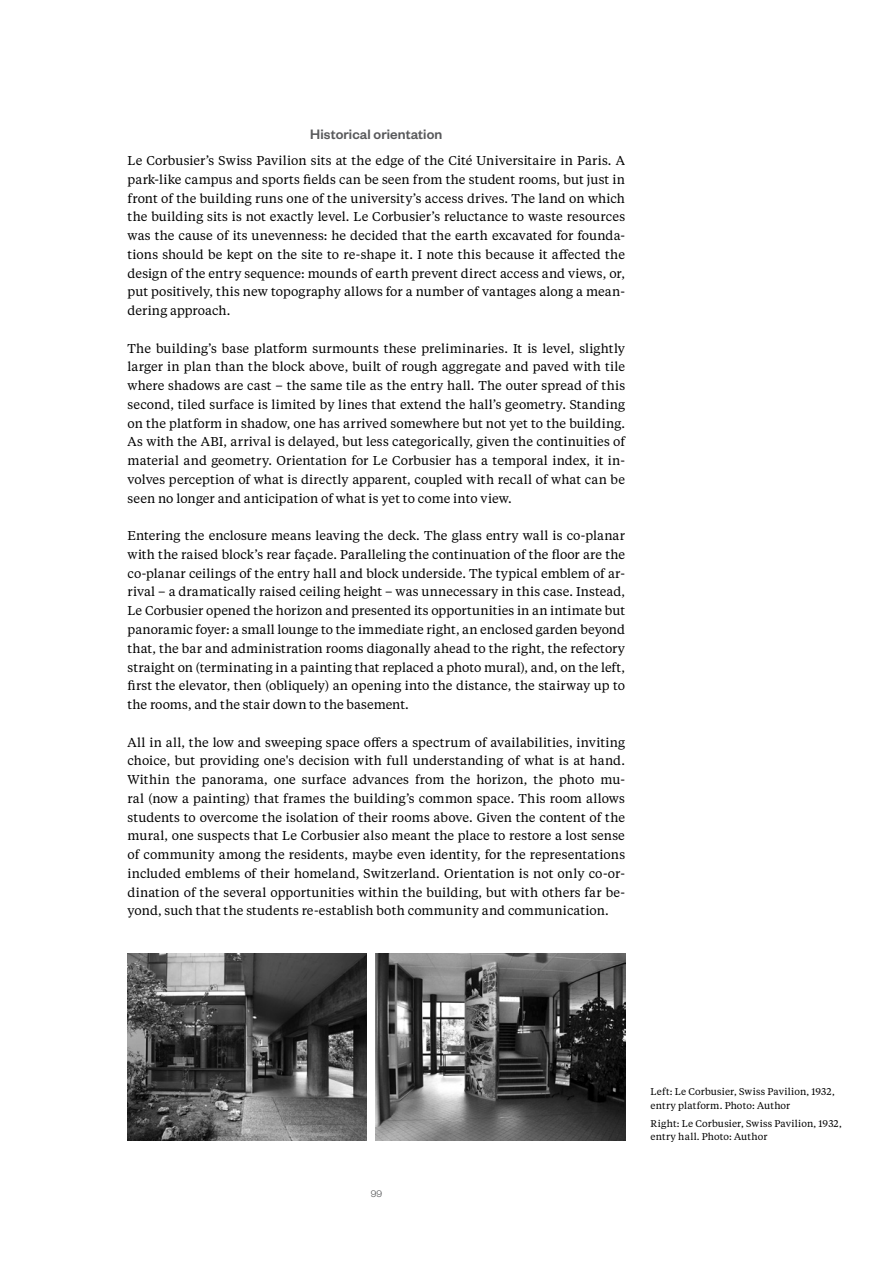
<style>
.page{position:relative;width:893px;height:1263px;background:#fff}
.page>*{position:absolute;margin:0;border:0;box-sizing:border-box;transform-origin:0 0}
.t1{font:500 15px "Founders Grotesk";letter-spacing:.005em;color:#58595b}
.t2{font:12.75px/18.8px "Tiempos Text";letter-spacing:.005em;color:#000;text-align:justify}
.t3{font:300 10.5px "Founders Grotesk";color:#58595b}
.t4{font:9.75px/13.5px "Tiempos Text";letter-spacing:.015em;color:#000}
</style>
<div class="page">
<img style="left:128px;top:953px;width:239px;height:187px">
<img style="left:376px;top:953px;width:249px;height:187px">
<p class="t1" style="left:310px;top:125px;width:134px">Historical orientation</p>
<p class="t2" style="left:128px;top:151px;width:499px">Le Corbusier’s Swiss Pavilion sits at the edge of the Cité Universitaire in Paris. A park-like campus and sports fields can be seen from the student rooms, but just in front of the building runs one of the university’s access drives. The land on which the building sits is not exactly level. Le Corbusier’s reluctance to waste resources was the cause of its unevenness: he decided that the earth excavated for founda&shy;tions should be kept on the site to re-shape it. I note this because it affected the design of the entry sequence: mounds of earth prevent direct access and views, or, put positively, this new topography allows for a number of vantages along a mean&shy;dering approach.</p>
<p class="t2" style="left:128px;top:338px;width:499px">The building’s base platform surmounts these preliminaries. It is level, slightly larger in plan than the block above, built of rough aggregate and paved with tile where shadows are cast – the same tile as the entry hall. The outer spread of this second, tiled surface is limited by lines that extend the hall’s geometry. Standing on the platform in shadow, one has arrived somewhere but not yet to the building.<br>As with the ABI, arrival is delayed, but less categorically, given the continuities of material and geometry. Orientation for Le Corbusier has a temporal index, it in&shy;volves perception of what is directly apparent, coupled with recall of what can be seen no longer and anticipation of what is yet to come into view.</p>
<p class="t2" style="left:128px;top:526px;width:499px">Entering the enclosure means leaving the deck. The glass entry wall is co-planar with the raised block’s rear façade. Paralleling the continuation of the floor are the co-planar ceilings of the entry hall and block underside. The typical emblem of ar&shy;rival – a dramatically raised ceiling height – was unnecessary in this case. Instead, Le Corbusier opened the horizon and presented its opportunities in an intimate but panoramic foyer: a small lounge to the immediate right, an enclosed garden beyond that, the bar and administration rooms diagonally ahead to the right, the refectory straight on (terminating in a painting that replaced a photo mural), and, on the left, first the elevator, then (obliquely) an opening into the distance, the stairway up to the rooms, and the stair down to the basement.</p>
<p class="t2" style="left:128px;top:732px;width:499px">All in all, the low and sweeping space offers a spectrum of availabilities, inviting choice, but providing one's decision with full understanding of what is at hand.<br>Within the panorama, one surface advances from the horizon, the photo mu&shy;ral (now a painting) that frames the building’s common space. This room allows students to overcome the isolation of their rooms above. Given the content of the mural, one suspects that Le Corbusier also meant the place to restore a lost sense of community among the residents, maybe even identity, for the representations included emblems of their homeland, Switzerland. Orientation is not only co-or&shy;dination of the several opportunities within the building, but with others far be&shy;yond, such that the students re-establish both community and communication.</p>
<p class="t3" style="left:371px;top:1187px;width:13px">99</p>
<p class="t4" style="left:651px;top:1085px;width:186px">Left: Le Corbusier, Swiss Pavilion, 1932, entry platform. Photo: Author</p>
<p class="t4" style="left:651px;top:1116px;width:193px">Right: Le Corbusier, Swiss Pavilion, 1932, entry hall. Photo: Author</p>
</div>
